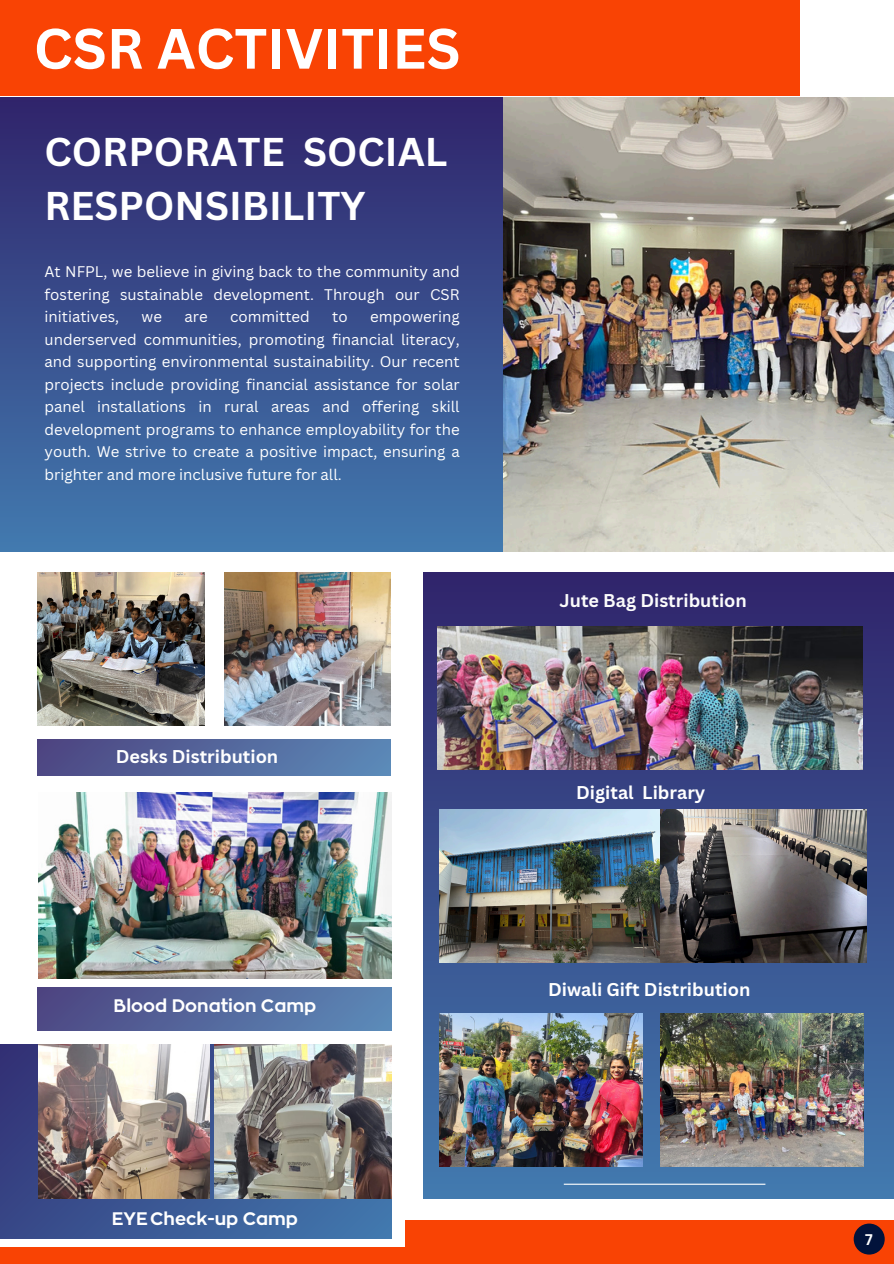
<style>
.page{position:relative;width:894px;height:1264px;background:#fff}
.page>*{position:absolute;margin:0;border:0;box-sizing:border-box;transform-origin:0 0}
.t1{font:700 55.5px "Canva Sans";color:#fff}
.t2{font:700 39px/54px "Canva Sans";color:#fff}
.t3{font:700 18px "Canva Sans";color:#fff}
.t4{font:18px "RTL Corporative Bold";color:#fff}
.t5{font:700 18px "Canva Sans";color:#fbfbfb}
.t6{font:15px/22.5px "Canva Sans";color:#fff;text-align:justify}
.t7{font:700 15px "Canva Sans";color:#fff}
</style>
<div class="page">
<div style="left:0;top:98px;width:524px;height:453px;background:linear-gradient(to bottom,#30246b,#427aaf)"></div>
<div style="left:423px;top:572px;width:470px;height:626px;background:linear-gradient(to bottom,#32276d,#447aad)"></div>
<img style="left:504px;top:98px;width:389px;height:453px">
<img style="left:38px;top:572px;width:166px;height:153px">
<div style="left:38px;top:739px;width:353px;height:36px;background:linear-gradient(to right,#4d4682,#5b89b7)"></div>
<svg style="left:0;top:1044px;width:391px;height:194px"></svg>
<hr style="left:563px;top:1183px;width:202px;height:1px;background:#fff">
<img style="left:224px;top:572px;width:166px;height:153px">
<img style="left:438px;top:626px;width:424px;height:143px">
<img style="left:39px;top:792px;width:352px;height:186px">
<div style="left:38px;top:987px;width:353px;height:43px;background:linear-gradient(to right,#4d4682,#5b88b7)"></div>
<img style="left:439px;top:809px;width:427px;height:153px">
<img style="left:214px;top:1044px;width:177px;height:154px">
<img style="left:39px;top:1044px;width:171px;height:154px">
<img style="left:439px;top:1013px;width:203px;height:153px">
<img style="left:660px;top:1013px;width:202px;height:153px">
<div style="left:405px;top:1219px;width:488px;height:44px;background:#f94304"></div>
<div style="left:853px;top:1223px;width:31px;height:31px;background:#02133b;border-radius:50%"></div>
<div style="left:0;top:0;width:799px;height:96px;background:#f94304"></div>
<div style="left:0;top:1247px;width:736px;height:16px;background:#f94304"></div>
<p class="t1" style="left:34px;top:9px;width:428px">CSR ACTIVITIES</p>
<h2 class="t2" style="left:44px;top:124px;width:404px">CORPORATE SOCIAL<br>RESPONSIBILITY</h2>
<p class="t6" style="left:44px;top:260px;width:416px">At NFPL, we believe in giving back to the community and fostering sustainable development. Through our CSR initiatives,</p>
<p class="t6" style="left:44px;top:305px;width:416px;text-indent:325px">empowering underserved communities, promoting financial literacy, and supporting environmental sustainability. Our recent projects include providing financial assistance for solar panel installations in rural areas and offering skill development programs to enhance employability for the youth. We strive to create a positive impact, ensuring a brighter and more inclusive future for all.</p>
<p class="t6" style="left:142px;top:305px;width:22px">we</p>
<p class="t6" style="left:184px;top:305px;width:25px">are</p>
<p class="t6" style="left:230px;top:305px;width:81px">committed</p>
<p class="t6" style="left:332px;top:305px;width:17px">to</p>
<p class="t3" style="left:116px;top:744px;width:164px">Desks Distribution</p>
<p class="t4" style="left:113px;top:993px;width:204px">Blood Donation Camp</p>
<p class="t4" style="left:112px;top:1205px;width:188px">EYECheck-up Camp</p>
<h3 class="t5" style="left:559px;top:587px;width:189px">Jute Bag Distribution</h3>
<h1 class="t3" style="left:576px;top:779px;width:131px">Digital Library</h1>
<p class="t3" style="left:548px;top:976px;width:204px">Diwali Gift Distribution</p>
<h3 class="t7" style="left:865px;top:1228px;width:9px">7</h3>
</div>
